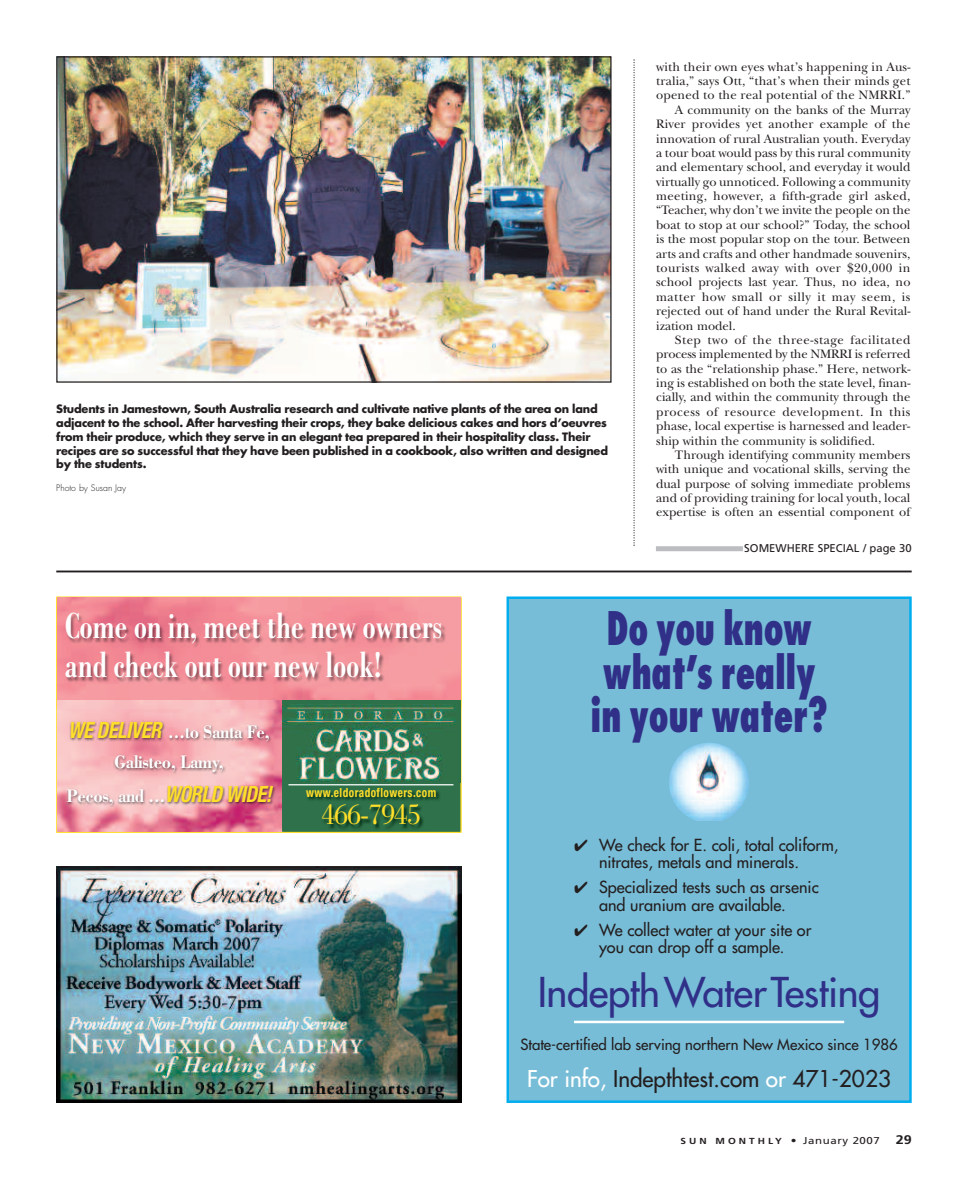
<style>
.page{position:relative;width:968px;height:1193px;background:#fff}
.page>*{position:absolute;margin:0;border:0;box-sizing:border-box;transform-origin:0 0}
.t1{font:45px/43.8px "Futura Condensed Extra Bold+YKAHQY";letter-spacing:-.01em;color:#303088;text-align:center;scale:.8 1}
.t2{font:40px "Futura+JERMEZ";letter-spacing:-.01em;color:#303088}
.t3{font:38.75px/38.8px "Bodoni Bold Condensed+TMITMF";letter-spacing:.005em;color:#fff;scale:.85 1}
.t4{font:30px "Bodoni Book+FFAFMS";letter-spacing:-.025em;color:#ffde2b;scale:.9 1}
.t5{font:22.5px "Futura+JERMEZ";color:#231f20}
.t6{font:18.75px/30px "Bodoni Bold+WHERZK";letter-spacing:-.025em;color:#fff;text-align:center;scale:.9 1}
.t7{font:16.25px/17.5px "Futura+JERMEZ";color:#231f20;text-align:center}
.t8{font:15px "Futura+JERMEZ";color:#231f20}
.t9{font:12.75px "New Baskerville";color:#231f20}
.t10{font:12.75px "New Baskerville";letter-spacing:.04em;color:#231f20}
.t11{font:12.75px "New Baskerville";letter-spacing:.02em;color:#231f20}
.t12{font:12.75px "New Baskerville";letter-spacing:.03em;color:#231f20}
.t13{font:12.75px "New Baskerville";letter-spacing:.035em;color:#231f20}
.t14{font:12.5px "Helvetica Neue Bold Cond+MVMEHQ";letter-spacing:.04em;color:#ffde2b;scale:.9 1}
.t15{font:700 12.5px "Frutiger";color:#231f20;scale:1.15 1}
.t16{font:700 11.25px/13.8px "Futura";letter-spacing:-.015em;color:#231f20}
.t17{font:11.25px "Frutiger";color:#231f20}
.t18{font:10px "Frutiger";letter-spacing:.05em;color:#231f20;scale:1.15 1}
.t19{font:300 8.75px "Futura";color:#231f20}
.s1{font-family:"Helvetica Neue Bold Cond Obl+AQIKEA";font-size:22.5px;color:#ffde2b}
.s2{color:#fff}
.s3{font-weight:700;font-size:8.75px}
</style>
<div class="page">
<svg style="left:633px;top:59px;width:1px;height:487px"></svg>
<hr style="left:56px;top:570px;width:855px;height:2px;background:#231f20">
<div style="left:656px;top:546px;width:86px;height:5px;background:#bcbdc0"></div>
<div style="left:509px;top:599px;width:400px;height:501px;background:#78bdd7"></div>
<div style="left:506px;top:596px;width:405px;height:506px;border:2px solid #00aeef"></div>
<img style="left:669px;top:743px;width:80px;height:77px">
<hr style="left:574px;top:1020px;width:270px;height:3px;background:#fff">
<img style="left:56px;top:866px;width:405px;height:236px">
<img style="left:56px;top:708px;width:405px;height:124px">
<img style="left:56px;top:596px;width:405px;height:112px">
<img style="left:58px;top:598px;width:402px;height:110px">
<div style="left:282px;top:700px;width:178px;height:131px;background:#2d714a"></div>
<img style="left:283px;top:704px;width:173px;height:78px">
<img style="left:279px;top:783px;width:182px;height:49px">
<img style="left:279px;top:783px;width:181px;height:48px">
<img style="left:283px;top:783px;width:175px;height:6px">
<hr style="left:288px;top:784px;width:165px;height:1px;background:#fff">
<img style="left:58px;top:58px;width:551px;height:322px">
<p class="t16" style="left:56px;top:403px;width:553px">Students in Jamestown, South Australia research and cultivate native plants of the area on land adjacent to the school. After harvesting their crops, they bake delicious cakes and hors d’oeuvres from their produce, which they serve in an elegant tea prepared in their hospitality class. Their recipes are so successful that they have been published in a cookbook, also written and designed by the students.</p>
<p class="t19" style="left:56px;top:483px;width:71px">Photo by Susan Jay</p>
<p class="t9" style="left:656px;top:62px;width:256px">with their own eyes what’s happening in Aus-</p>
<p class="t9" style="left:656px;top:77px;width:256px">tralia,” says Ott, “that’s when their minds get</p>
<p class="t9" style="left:656px;top:91px;width:256px">opened to the real potential of the NMRRI.”</p>
<p class="t9" style="left:675px;top:105px;width:237px">A community on the banks of the Murray</p>
<p class="t9" style="left:656px;top:120px;width:256px">River provides yet another example of the</p>
<p class="t9" style="left:656px;top:134px;width:256px">innovation of rural Australian youth. Everyday</p>
<p class="t9" style="left:656px;top:149px;width:256px">a tour boat would pass by this rural community</p>
<p class="t9" style="left:656px;top:163px;width:256px">and elementary school, and everyday it would</p>
<p class="t9" style="left:656px;top:177px;width:256px">virtually go unnoticed. Following a community</p>
<p class="t11" style="left:656px;top:192px;width:256px">meeting, however, a fifth-grade girl asked,</p>
<p class="t9" style="left:656px;top:206px;width:256px">“Teacher, why don’t we invite the people on the</p>
<p class="t9" style="left:656px;top:220px;width:256px">boat to stop at our school?” Today, the school</p>
<p class="t9" style="left:656px;top:235px;width:256px">is the most popular stop on the tour. Between</p>
<p class="t9" style="left:656px;top:249px;width:256px">arts and crafts and other handmade souvenirs,</p>
<p class="t12" style="left:656px;top:264px;width:256px">tourists walked away with over $20,000 in</p>
<p class="t9" style="left:656px;top:278px;width:256px">school projects last year. Thus, no idea, no</p>
<p class="t10" style="left:656px;top:292px;width:256px">matter how small or silly it may seem, is</p>
<p class="t9" style="left:656px;top:307px;width:256px">rejected out of hand under the Rural Revital-</p>
<p class="t9" style="left:656px;top:321px;width:81px">ization model.</p>
<p class="t10" style="left:675px;top:335px;width:237px">Step two of the three-stage facilitated</p>
<p class="t9" style="left:656px;top:350px;width:256px">process implemented by the NMRRI is referred</p>
<p class="t9" style="left:656px;top:364px;width:256px">to as the “relationship phase.” Here, network-</p>
<p class="t9" style="left:656px;top:379px;width:256px">ing is established on both the state level, finan-</p>
<p class="t9" style="left:656px;top:393px;width:256px">cially, and within the community through the</p>
<p class="t13" style="left:656px;top:407px;width:256px">process of resource development. In this</p>
<p class="t9" style="left:656px;top:422px;width:255px">phase, local expertise is harnessed and leader-</p>
<p class="t9" style="left:656px;top:436px;width:220px">ship within the community is solidified.</p>
<p class="t9" style="left:675px;top:450px;width:237px">Through identifying community members</p>
<p class="t9" style="left:656px;top:465px;width:256px">with unique and vocational skills, serving the</p>
<p class="t9" style="left:656px;top:479px;width:256px">dual purpose of solving immediate problems</p>
<p class="t9" style="left:656px;top:494px;width:256px">and of providing training for local youth, local</p>
<p class="t9" style="left:656px;top:508px;width:256px">expertise is often an essential component of</p>
<p class="t17" style="left:744px;top:544px;width:169px">SOMEWHERE SPECIAL / page 30</p>
<h3 class="t3" style="left:65px;top:610px;width:445px">Come on in, meet the new owners and check out our new look!</h3>
<h3 class="t6" style="left:68px;top:716px;width:226px"><span class="s1">WE DELIVER</span> …to Santa Fe,<br>Galisteo, Lamy,</h3>
<h3 class="t6" style="left:67px;top:780px;width:230px">Pecos, and …<span class="s1">WORLD WIDE!</span></h3>
<p class="t14" style="left:306px;top:788px;width:146px">www.eldoradoflowers.com</p>
<h3 class="t4" style="left:322px;top:803px;width:111px">466-7945</h3>
<h1 class="t1" style="left:590px;top:610px;width:298px">Do you know what’s really in your water?</h1>
<p class="t7" style="left:599px;top:837px;width:241px;text-align:left;text-indent:-25px">✔ We check for E. coli, total coliform, nitrates, metals and minerals.</p>
<p class="t7" style="left:574px;top:879px;width:246px">✔ Specialized tests such as arsenic and uranium are available.</p>
<p class="t7" style="left:574px;top:922px;width:239px">✔ We collect water at your site or you can drop off a sample.</p>
<h2 class="t2" style="left:538px;top:972px;width:344px">IndepthWaterTesting</h2>
<p class="t8" style="left:520px;top:1037px;width:379px">State-certified lab serving northern New Mexico since 1986</p>
<h3 class="t5" style="left:527px;top:1068px;width:365px"><span class="s2">For info,</span> Indepthtest.com <span class="s2">or</span> 471-2023</h3>
<p class="t18" style="left:680px;top:1136px;width:175px"><span class="s3">SUN MONTHLY</span> • January2007</p>
<p class="t15" style="left:895px;top:1134px;width:15px">29</p>
</div>
